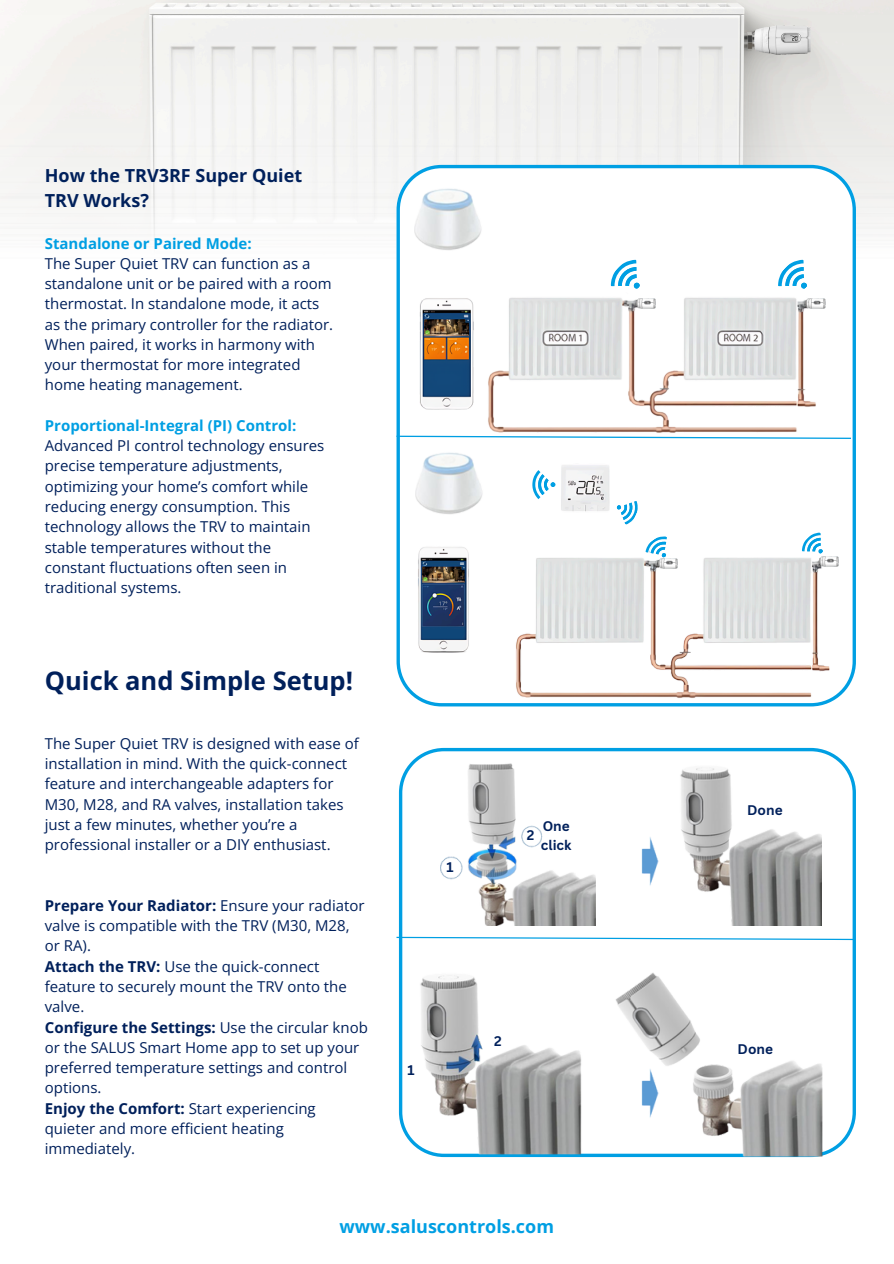
<style>
.page{position:relative;width:894px;height:1264px;background:#fff}
.page>*{position:absolute;margin:0;border:0;box-sizing:border-box;transform-origin:0 0}
.t1{font:700 25.5px "Open Sans";color:#00205b}
.t2{font:700 18px/24.8px "Open Sans";color:#00205b}
.t3{font:700 18px "Open Sans";color:#009fe3}
.t4{font:15px/20.2px "Open Sans";color:#00205b}
.t5{font:700 15px "Open Sans";color:#009fe3}
.t6{font:700 13.65px/18.9px "Canva Sans";color:#00205b}
.s1{font-weight:700}
</style>
<div class="page">
<img style="left:0;top:0;width:893px;height:280px">
<img style="left:742px;top:24px;width:71px;height:36px">
<svg style="left:396px;top:165px;width:459px;height:541px"></svg>
<img style="left:411px;top:458px;width:435px;height:241px">
<img style="left:657px;top:558px;width:21px;height:12px">
<img style="left:817px;top:556px;width:21px;height:12px">
<img style="left:415px;top:449px;width:68px;height:66px">
<svg style="left:532px;top:470px;width:23px;height:29px"></svg>
<svg style="left:613px;top:498px;width:59px;height:64px"></svg>
<svg style="left:797px;top:529px;width:31px;height:30px"></svg>
<img style="left:417px;top:296px;width:58px;height:116px">
<img style="left:485px;top:292px;width:361px;height:143px">
<img style="left:635px;top:298px;width:20px;height:12px">
<img style="left:804px;top:298px;width:21px;height:12px">
<img style="left:410px;top:185px;width:72px;height:66px">
<svg style="left:605px;top:254px;width:42px;height:43px"></svg>
<svg style="left:772px;top:254px;width:43px;height:43px"></svg>
<svg style="left:396px;top:435px;width:456px;height:4px"></svg>
<svg style="left:399px;top:748px;width:456px;height:409px"></svg>
<img style="left:413px;top:754px;width:182px;height:171px">
<img style="left:635px;top:754px;width:185px;height:171px">
<img style="left:413px;top:972px;width:174px;height:184px">
<img style="left:610px;top:972px;width:211px;height:184px">
<svg style="left:396px;top:936px;width:458px;height:4px"></svg>
<img style="left:635px;top:986px;width:24px;height:171px">
<p class="t2" style="left:45px;top:163px;width:259px">How the TRV3RF Super Quiet<br>TRV Works?</p>
<p class="t5" style="left:45px;top:232px;width:208px">Standalone or Paired Mode:</p>
<p class="t4" style="left:45px;top:253px;width:290px">The Super Quiet TRV can function as a standalone unit or be paired with a room thermostat. In standalone mode, it acts as the primary controller for the radiator.<br>When paired, it works in harmony with your thermostat for more integrated home heating management.</p>
<h3 class="t5" style="left:45px;top:415px;width:253px">Proportional-Integral (PI) Control:</h3>
<p class="t4" style="left:45px;top:435px;width:281px">Advanced PI control technology ensures precise temperature adjustments, optimizing your home’s comfort while reducing energy consumption. This technology allows the TRV to maintain stable temperatures without the constant fluctuations often seen in traditional systems.</p>
<p class="t1" style="left:45px;top:663px;width:310px">Quick and Simple Setup!</p>
<p class="t4" style="left:45px;top:733px;width:315px">The Super Quiet TRV is designed with ease of installation in mind. With the quick-connect feature and interchangeable adapters for M30, M28, and RA valves, installation takes just a few minutes, whether you’re a professional installer or a DIY enthusiast.</p>
<p class="t4" style="left:45px;top:895px;width:321px"><span class="s1">Prepare Your Radiator:</span> Ensure your radiator valve is compatible with the TRV (M30, M28, or RA).</p>
<p class="t4" style="left:45px;top:955px;width:303px"><span class="s1">Attach the TRV:</span> Use the quick-connect feature to securely mount the TRV onto the valve.</p>
<p class="t4" style="left:45px;top:1016px;width:324px"><span class="s1">Configure the Settings:</span> Use the circular knob or the SALUS Smart Home app to set up your preferred temperature settings and control options.</p>
<p class="t4" style="left:45px;top:1097px;width:272px"><span class="s1">Enjoy the Comfort:</span> Start experiencing quieter and more efficient heating immediately.</p>
<p class="t6" style="left:446px;top:857px;width:9px">1</p>
<p class="t6" style="left:407px;top:1059px;width:9px">1</p>
<p class="t6" style="left:527px;top:825px;width:9px">2</p>
<h1 class="t6" style="left:540px;top:816px;width:32px">One click</h1>
<p class="t6" style="left:494px;top:1030px;width:9px">2</p>
<p class="t3" style="left:339px;top:1213px;width:216px">www.saluscontrols.com</p>
<p class="t6" style="left:747px;top:799px;width:37px">Done</p>
<p class="t6" style="left:737px;top:1039px;width:37px">Done</p>
</div>
